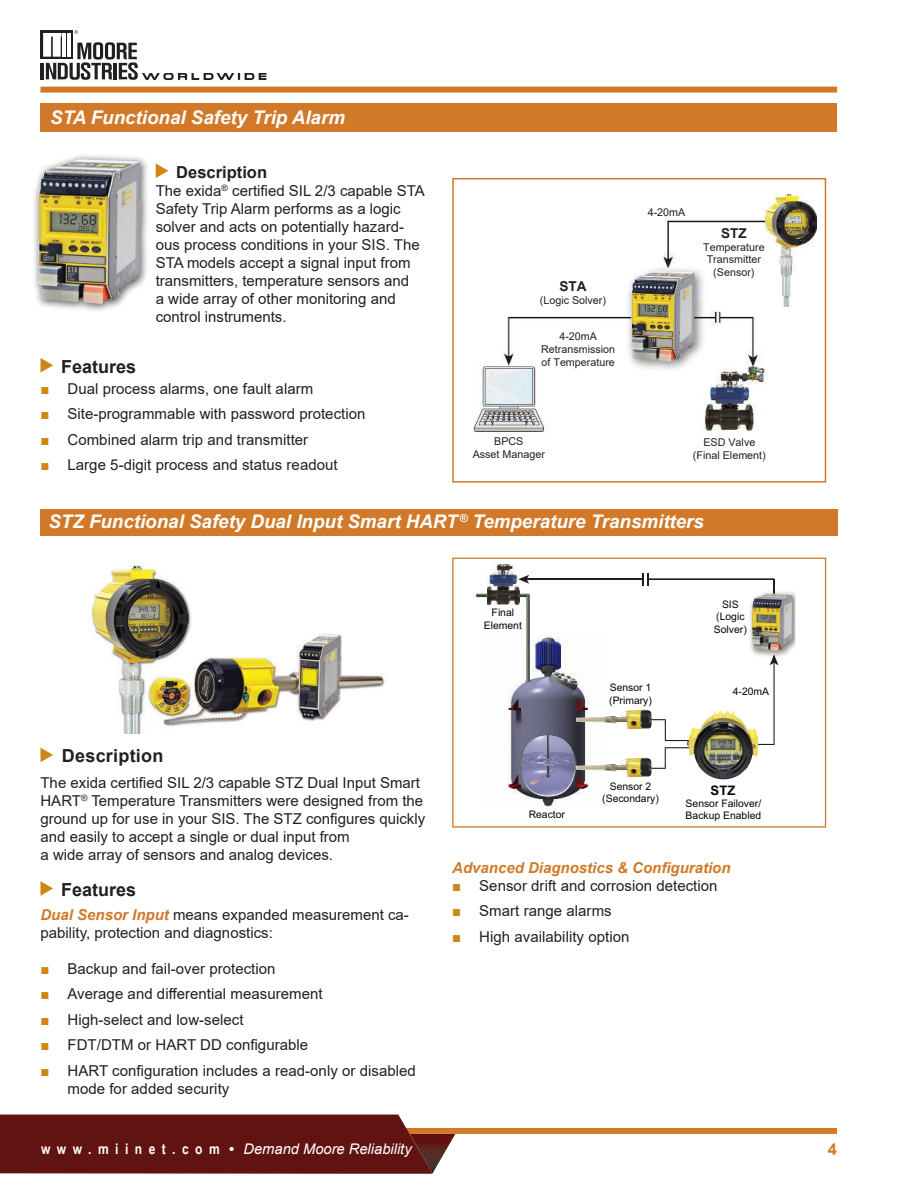
<style>
.page{position:relative;width:918px;height:1188px;background:#fff}
.page>*{position:absolute;margin:0;border:0;box-sizing:border-box;transform-origin:0 0}
.t1{font:italic 700 18.75px "Arial";color:#fff}
.t2{font:700 18px "Arial";color:#231f20}
.t3{font:700 16.5px "Arial";color:#231f20}
.t4{font:700 16.5px "Arial";color:#d17928}
.t5{font:15px/18px "Arial";color:#231f20}
.t6{font:italic 700 15px "Arial";color:#d17928}
.t7{font:italic 14.7px "Arial";color:#fff}
.t8{font:700 13.5px "Arial";color:#231f20}
.t9{font:700 13.05px "Arial";color:#040503}
.t10{font:10.8px/12.9px "Arial";color:#231f20;text-align:center}
.t11{font:10.35px/12.5px "Arial";color:#040503;text-align:center}
.s1{font-weight:900;color:#d08613}
.s2{font-weight:700;font-style:italic;color:#d17928}
.s3{font-family:"Arial Narrow";font-weight:700;font-style:normal}
.s4{font-weight:700;font-style:normal}
</style>
<div class="page">
<div style="left:375px;top:1128px;width:462px;height:6px;background:#d27928"></div>
<svg style="left:0;top:1115px;width:456px;height:59px;background:#691f1c"></svg>
<hr style="left:41px;top:63px;width:3px;height:16px;background:#231f20">
<div style="left:41px;top:30px;width:32px;height:29px;background:#231f20"></div>
<svg style="left:43px;top:30px;width:223px;height:50px"></svg>
<div style="left:41px;top:87px;width:796px;height:6px;background:#d27928"></div>
<div style="left:452px;top:178px;width:374px;height:305px;border:2px solid #d17928"></div>
<svg style="left:156px;top:163px;width:12px;height:15px"></svg>
<svg style="left:40px;top:358px;width:13px;height:15px"></svg>
<div style="left:33px;top:154px;width:117px;height:159px;background:#231f20;opacity:.7"></div>
<img style="left:38px;top:159px;width:103px;height:145px">
<img style="left:474px;top:194px;width:343px;height:238px">
<img style="left:89px;top:564px;width:296px;height:170px">
<svg style="left:40px;top:748px;width:13px;height:14px"></svg>
<svg style="left:40px;top:881px;width:13px;height:15px"></svg>
<div style="left:41px;top:509px;width:797px;height:27px;background:#d17928"></div>
<img style="left:473px;top:593px;width:117px;height:214px">
<img style="left:487px;top:564px;width:32px;height:40px">
<img style="left:701px;top:769px;width:45px;height:11px">
<img style="left:576px;top:710px;width:55px;height:13px">
<img style="left:576px;top:758px;width:69px;height:13px">
<img style="left:750px;top:590px;width:45px;height:67px">
<svg style="left:631px;top:654px;width:148px;height:115px"></svg>
<img style="left:752px;top:594px;width:40px;height:57px">
<svg style="left:642px;top:573px;width:132px;height:29px"></svg>
<hr style="left:526px;top:579px;width:117px;height:1px;background:#211d1e">
<svg style="left:518px;top:575px;width:11px;height:9px"></svg>
<div style="left:452px;top:558px;width:374px;height:270px;border:1px solid #d17928"></div>
<div style="left:41px;top:104px;width:796px;height:28px;background:#d17928"></div>
<p class="t1" style="left:50px;top:110px;width:296px">STA Functional Safety Trip Alarm</p>
<p class="t3" style="left:176px;top:166px;width:92px">Description</p>
<p class="t5" style="left:156px;top:182px;width:271px">The exida<sup>®</sup> certified SIL 2/3 capable STA Safety Trip Alarm performs as a logic solver and acts on potentially hazard&shy;ous process conditions in your SIS. The STA models accept a signal input from transmitters, temperature sensors and<br>a wide array of other monitoring and control instruments.</p>
<p class="t2" style="left:61px;top:359px;width:77px">Features</p>
<p class="t5" style="left:41px;top:379px;width:274px"><span class="s1">■</span> Dual process alarms, one fault alarm</p>
<p class="t5" style="left:40px;top:405px;width:326px"><span class="s1">■</span> Site-programmable with password protection</p>
<p class="t5" style="left:41px;top:430px;width:269px"><span class="s1">■</span> Combined alarm trip and transmitter</p>
<p class="t5" style="left:41px;top:456px;width:299px"><span class="s1">■</span> Large 5-digit process and status readout</p>
<p class="t8" style="left:559px;top:279px;width:29px">STA</p>
<p class="t10" style="left:540px;top:295px;width:68px">(Logic Solver)</p>
<p class="t10" style="left:541px;top:331px;width:75px">4-20mA<br>Retransmission of Temperature</p>
<p class="t10" style="left:473px;top:436px;width:74px">BPCS<br>Asset Manager</p>
<p class="t10" style="left:648px;top:207px;width:39px">4-20mA</p>
<p class="t8" style="left:721px;top:225px;width:27px">STZ</p>
<p class="t10" style="left:703px;top:241px;width:63px">Temperature<br>Transmitter (Sensor)</p>
<p class="t10" style="left:693px;top:437px;width:74px">ESD Valve (Final Element)</p>
<p class="t1" style="left:48px;top:514px;width:657px">STZ Functional Safety Dual Input Smart HART <sup>®</sup> Temperature Transmitters</p>
<p class="t11" style="left:484px;top:607px;width:40px">Final<br>Element</p>
<p class="t11" style="left:609px;top:682px;width:44px;text-align:left">Sensor 1 (Primary)</p>
<p class="t11" style="left:714px;top:599px;width:34px">SIS (Logic<br>Solver)</p>
<p class="t11" style="left:733px;top:686px;width:38px">4-20mA</p>
<p class="t2" style="left:62px;top:749px;width:103px">Description</p>
<p class="t5" style="left:41px;top:773px;width:386px">The exida certified SIL 2/3 capable STZ Dual Input Smart HART<sup>®</sup> Temperature Transmitters were designed from the ground up for use in your SIS. The STZ configures quickly and easily to accept a single or dual input from<br>a wide array of sensors and analog devices.</p>
<p class="t2" style="left:61px;top:883px;width:77px">Features</p>
<p class="t5" style="left:40px;top:905px;width:370px"><span class="s2">Dual Sensor Input</span> means expanded measurement ca&shy;pability, protection and diagnostics:</p>
<p class="t5" style="left:41px;top:959px;width:237px"><span class="s1">■</span> Backup and fail-over protection</p>
<p class="t5" style="left:41px;top:985px;width:284px"><span class="s1">■</span> Average and differential measurement</p>
<p class="t5" style="left:41px;top:1012px;width:205px"><span class="s1">■</span> High-select and low-select</p>
<p class="t5" style="left:41px;top:1036px;width:269px"><span class="s1">■</span> FDT/DTM or HART DD configurable</p>
<p class="t5" style="left:68px;top:1062px;width:350px;text-indent:-27px"><span class="s1">■</span> HART configuration includes a read-only or disabled mode for added security</p>
<p class="t11" style="left:529px;top:809px;width:38px">Reactor</p>
<p class="t11" style="left:602px;top:781px;width:58px">Sensor 2 (Secondary)</p>
<p class="t9" style="left:711px;top:783px;width:26px">STZ</p>
<p class="t11" style="left:686px;top:798px;width:77px;text-align:left">Sensor Failover/<br>Backup Enabled</p>
<p class="t6" style="left:452px;top:858px;width:280px">Advanced Diagnostics &amp; Configuration</p>
<p class="t5" style="left:452px;top:876px;width:267px"><span class="s1">■</span> Sensor drift and corrosion detection</p>
<p class="t5" style="left:452px;top:902px;width:161px"><span class="s1">■</span> Smart range alarms</p>
<p class="t5" style="left:452px;top:929px;width:179px"><span class="s1">■</span> High availability option</p>
<p class="t7" style="left:41px;top:1144px;width:372px"><span class="s3">w w w . m i i n e t . c o m</span> <span class="s4">•</span> Demand Moore Reliability</p>
<p class="t4" style="left:828px;top:1143px;width:11px">4</p>
</div>
